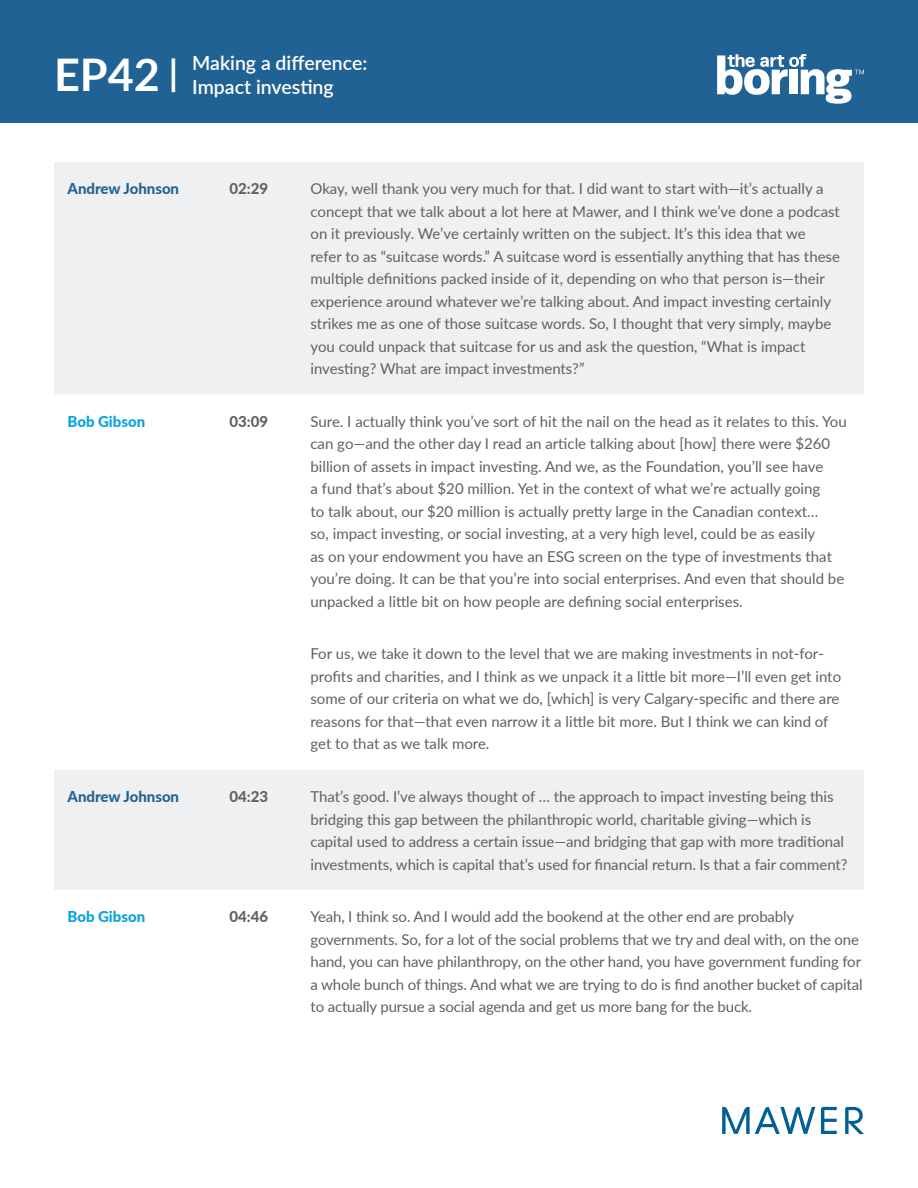
<style>
.page{position:relative;width:918px;height:1188px;background:#fff}
.page>*{position:absolute;margin:0;border:0;box-sizing:border-box;transform-origin:0 0}
.t1{font:700 45px "Lato";color:#fff}
.t2{font:600 19.5px "Lato";color:#fff}
.t3{font:15px/22.5px "Lato";color:#616061}
.t4{font:800 15px "Lato";color:#236192}
.t5{font:800 15px "Lato";color:#616061}
.t6{font:800 15px "Lato";color:#00a3e0}
.s1{font-size:36px}
</style>
<div class="page">
<svg style="left:845px;top:1107px;width:19px;height:27px"></svg>
<svg style="left:821px;top:1107px;width:16px;height:27px"></svg>
<svg style="left:722px;top:1107px;width:93px;height:27px"></svg>
<div style="left:0;top:0;width:918px;height:122px;background:#216294"></div>
<svg style="left:717px;top:54px;width:147px;height:50px"></svg>
<div style="left:54px;top:162px;width:810px;height:232px;background:#eff0f1"></div>
<div style="left:54px;top:770px;width:810px;height:120px;background:#eff0f1"></div>
<p class="t1" style="left:54px;top:41px;width:126px">EP42 <span class="s1">|</span></p>
<p class="t2" style="left:192px;top:49px;width:177px">Making a difference:</p>
<p class="t2" style="left:192px;top:72px;width:143px">Impact investing</p>
<p class="t4" style="left:68px;top:178px;width:113px">Andrew Johnson</p>
<p class="t5" style="left:230px;top:178px;width:40px">02:29</p>
<p class="t3" style="left:310px;top:177px;width:531px">Okay, well thank you very much for that. I did want to start with—it’s actually a concept that we talk about a lot here at Mawer, and I think we’ve done a podcast on it previously. We’ve certainly written on the subject. It’s this idea that we refer to as “suitcase words.” A suitcase word is essentially anything that has these multiple definitions packed inside of it, depending on who that person is—their experience around whatever we’re talking about. And impact investing certainly strikes me as one of those suitcase words. So, I thought that very simply, maybe you could unpack that suitcase for us and ask the question, “What is impact investing? What are impact investments?”</p>
<p class="t6" style="left:68px;top:410px;width:79px">Bob Gibson</p>
<p class="t5" style="left:230px;top:410px;width:40px">03:09</p>
<p class="t3" style="left:310px;top:410px;width:538px">Sure. I actually think you’ve sort of hit the nail on the head as it relates to this. You can go—and the other day I read an article talking about [how] there were $260 billion of assets in impact investing. And we, as the Foundation, you’ll see have<br>a fund that’s about $20 million. Yet in the context of what we’re actually going<br>to talk about, our $20 million is actually pretty large in the Canadian context…<br>so, impact investing, or social investing, at a very high level, could be as easily<br>as on your endowment you have an ESG screen on the type of investments that you’re doing. It can be that you’re into social enterprises. And even that should be unpacked a little bit on how people are defining social enterprises.</p>
<p class="t3" style="left:310px;top:642px;width:532px">For us, we take it down to the level that we are making investments in not-for&shy;profits and charities, and I think as we unpack it a little bit more—I’ll even get into some of our criteria on what we do, [which] is very Calgary-specific and there are reasons for that—that even narrow it a little bit more. But I think we can kind of get to that as we talk more.</p>
<p class="t4" style="left:68px;top:785px;width:113px">Andrew Johnson</p>
<p class="t5" style="left:230px;top:785px;width:40px">04:23</p>
<p class="t3" style="left:310px;top:785px;width:539px">That’s good. I’ve always thought of … the approach to impact investing being this bridging this gap between the philanthropic world, charitable giving—which is capital used to address a certain issue—and bridging that gap with more traditional investments, which is capital that’s used for financial return. Is that a fair comment?</p>
<p class="t6" style="left:68px;top:906px;width:79px">Bob Gibson</p>
<p class="t5" style="left:230px;top:906px;width:40px">04:46</p>
<p class="t3" style="left:310px;top:905px;width:554px">Yeah, I think so. And I would add the bookend at the other end are probably governments. So, for a lot of the social problems that we try and deal with, on the one hand, you can have philanthropy, on the other hand, you have government funding for a whole bunch of things. And what we are trying to do is find another bucket of capital to actually pursue a social agenda and get us more bang for the buck.</p>
</div>
